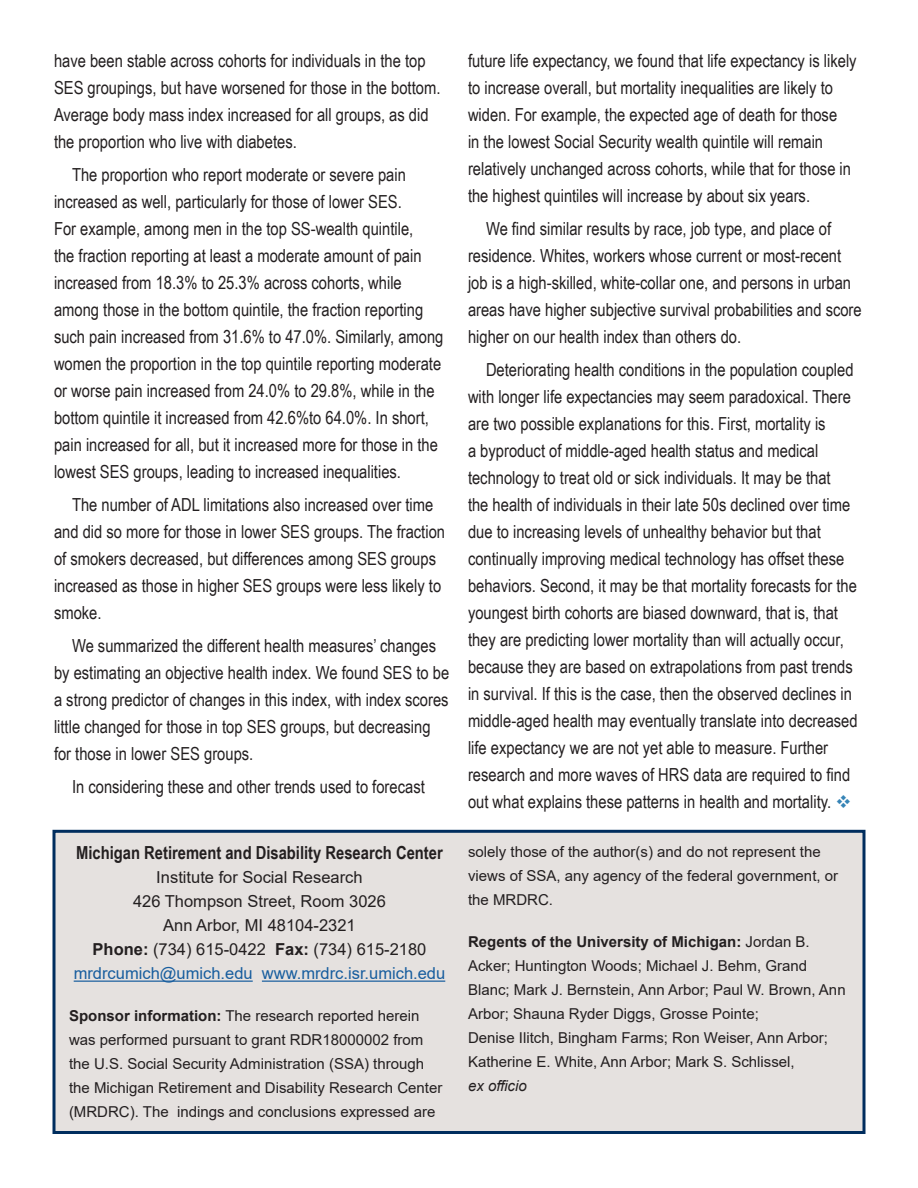
<style>
.page{position:relative;width:918px;height:1188px;background:#fff}
.page>*{position:absolute;margin:0;border:0;box-sizing:border-box;transform-origin:0 0}
.BodyText{font:18px/27px "Arial Narrow";color:#231f20}
.Head2SponsorInfo{font:700 18px "Arial Narrow";color:#231f20}
.MRRCaddress{font:16.5px "Arial";color:#231f20}
.MRRCaddress-2{font:16.5px "Arial";color:#175d9e}
.SponsorRegentInfo{font:15px/24px "Arial";color:#231f20}
.s1{font-weight:700}
.s2{color:#3684b6}
.s3{font-style:italic}
</style>
<div class="page">
<div style="left:54px;top:831px;width:810px;height:301px;background:#e5e1df"></div>
<hr style="left:74px;top:981px;width:179px;height:1px;background:#175d9e">
<hr style="left:262px;top:981px;width:183px;height:1px;background:#175d9e">
<div style="left:52px;top:830px;width:814px;height:304px;border:3px solid #002d5e"></div>
<p class="BodyText" style="left:54px;top:47px;width:388px">have been stable across cohorts for individuals in the top SES groupings, but have worsened for those in the bottom.<br>Average body mass index increased for all groups, as did the proportion who live with diabetes.</p>
<p class="BodyText" style="left:54px;top:161px;width:391px;text-indent:18px">The proportion who report moderate or severe pain increased as well, particularly for those of lower SES.<br>For example, among men in the top SS-wealth quintile,<br>the fraction reporting at least a moderate amount of pain increased from 18.3% to 25.3% across cohorts, while among those in the bottom quintile, the fraction reporting such pain increased from 31.6% to 47.0%. Similarly, among women the proportion in the top quintile reporting moderate or worse pain increased from 24.0% to 29.8%, while in the bottom quintile it increased from 42.6%to 64.0%. In short, pain increased for all, but it increased more for those in the lowest SES groups, leading to increased inequalities.</p>
<p class="BodyText" style="left:54px;top:491px;width:393px;text-indent:18px">The number of ADL limitations also increased over time and did so more for those in lower SES groups. The fraction of smokers decreased, but differences among SES groups increased as those in higher SES groups were less likely to smoke.</p>
<p class="BodyText" style="left:54px;top:632px;width:397px;text-indent:18px">We summarized the different health measures’ changes by estimating an objective health index. We found SES to be a strong predictor of changes in this index, with index scores little changed for those in top SES groups, but decreasing for those in lower SES groups.</p>
<p class="BodyText" style="left:72px;top:773px;width:354px">In considering these and other trends used to forecast</p>
<p class="Head2SponsorInfo" style="left:76px;top:839px;width:368px">Michigan Retirement and Disability Research Center</p>
<p class="MRRCaddress" style="left:156px;top:866px;width:208px">Institute for Social Research</p>
<p class="MRRCaddress" style="left:133px;top:890px;width:254px">426 Thompson Street, Room 3026</p>
<p class="MRRCaddress" style="left:163px;top:914px;width:194px">Ann Arbor, MI 48104-2321</p>
<p class="MRRCaddress" style="left:93px;top:938px;width:335px"><span class="s1">Phone:</span> (734) 615-0422 <span class="s1">Fax:</span> (734) 615-2180</p>
<p class="MRRCaddress-2" style="left:74px;top:962px;width:373px">mrdrcumich@umich.edu www.mrdrc.isr.umich.edu</p>
<p class="SponsorRegentInfo" style="left:69px;top:1004px;width:375px"><span class="s1">Sponsor information:</span> The research reported herein was performed pursuant to grant RDR18000002 from the U.S. Social Security Administration (SSA) through the Michigan Retirement and Disability Research Center (MRDRC). The indings and conclusions expressed are</p>
<p class="BodyText" style="left:468px;top:47px;width:390px">future life expectancy, we found that life expectancy is likely to increase overall, but mortality inequalities are likely to widen. For example, the expected age of death for those<br>in the lowest Social Security wealth quintile will remain relatively unchanged across cohorts, while that for those in the highest quintiles will increase by about six years.</p>
<p class="BodyText" style="left:468px;top:215px;width:395px;text-indent:18px">We find similar results by race, job type, and place of residence. Whites, workers whose current or most-recent job is a high-skilled, white-collar one, and persons in urban areas have higher subjective survival probabilities and score higher on our health index than others do.</p>
<p class="BodyText" style="left:468px;top:356px;width:391px;text-indent:18px">Deteriorating health conditions in the population coupled with longer life expectancies may seem paradoxical. There are two possible explanations for this. First, mortality is<br>a byproduct of middle-aged health status and medical technology to treat old or sick individuals. It may be that<br>the health of individuals in their late 50s declined over time due to increasing levels of unhealthy behavior but that continually improving medical technology has offset these behaviors. Second, it may be that mortality forecasts for the youngest birth cohorts are biased downward, that is, that they are predicting lower mortality than will actually occur, because they are based on extrapolations from past trends in survival. If this is the case, then the observed declines in middle-aged health may eventually translate into decreased life expectancy we are not yet able to measure. Further research and more waves of HRS data are required to find out what explains these patterns in health and mortality. <span class="s2">❖</span></p>
<p class="SponsorRegentInfo" style="left:468px;top:840px;width:372px">solely those of the author(s) and do not represent the views of SSA, any agency of the federal government, or the MRDRC.</p>
<p class="SponsorRegentInfo" style="left:468px;top:930px;width:379px"><span class="s1">Regents of the University of Michigan:</span> Jordan B.<br>Acker; Huntington Woods; Michael J. Behm, Grand Blanc; Mark J. Bernstein, Ann Arbor; Paul W. Brown, Ann Arbor; Shauna Ryder Diggs, Grosse Pointe;<br>Denise Ilitch, Bingham Farms; Ron Weiser, Ann Arbor; Katherine E. White, Ann Arbor; Mark S. Schlissel,<br><span class="s3">ex officio</span></p>
</div>
